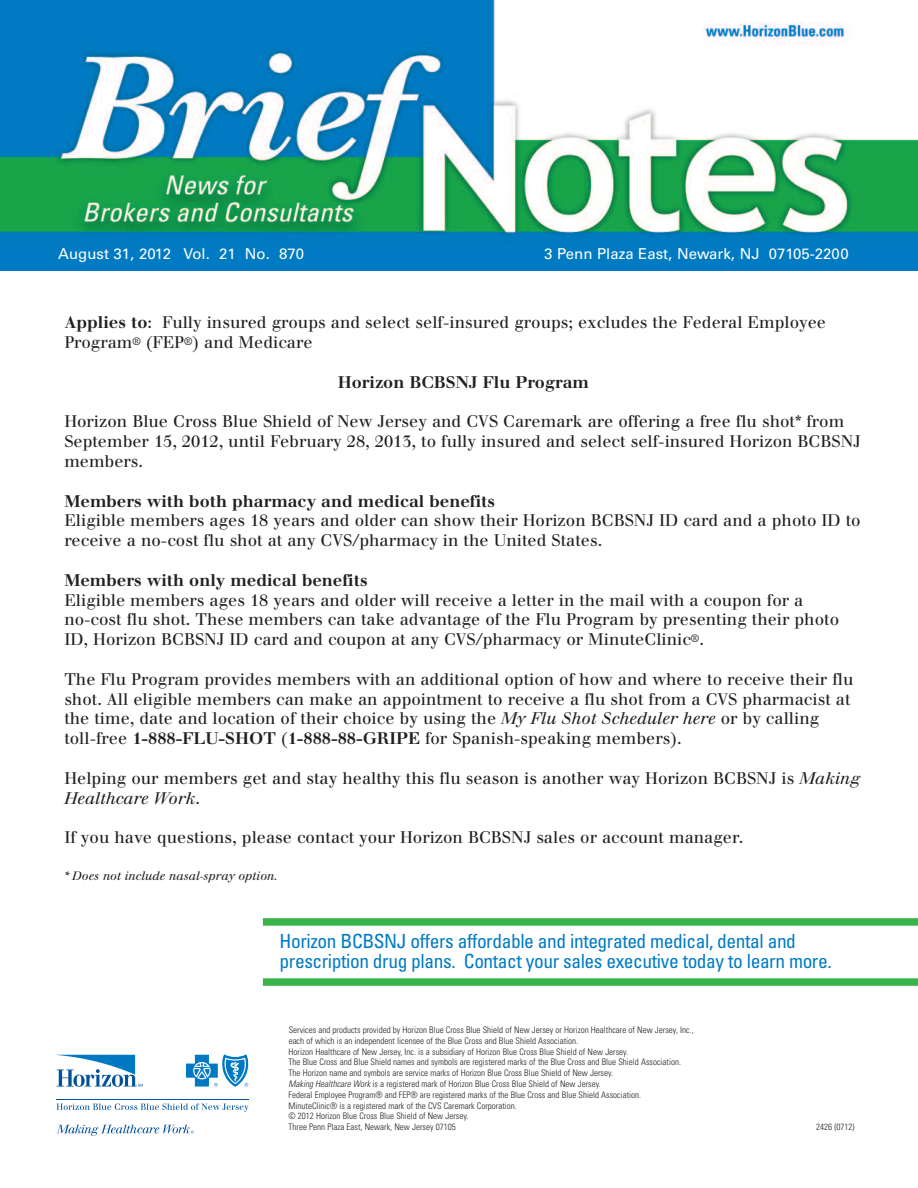
<style>
.page{position:relative;width:918px;height:1188px;background:#fff}
.page>*{position:absolute;margin:0;border:0;box-sizing:border-box;transform-origin:0 0}
.t1{font:condensed 19.5px/19.5px "Univers";letter-spacing:-.02em;color:#007bc3}
.t2{font:16.5px/19.8px "Walbaum";color:#231f20}
.t3{font:700 16.5px "Walbaum";color:#231f20}
.t4{font:15px "Univers";color:#fff}
.t5{font:italic 12px "Walbaum";color:#231f20}
.t6{font:300 condensed 9px/10.8px "Univers";color:#231f20}
.s1{font-weight:700}
.s2{font-style:italic}
</style>
<div class="page">
<img style="left:0;top:0;width:918px;height:270px">
<svg style="left:57px;top:1103px;width:192px;height:9px"></svg>
<hr style="left:57px;top:1099px;width:192px;height:1px;background:#01529a">
<svg style="left:186px;top:1054px;width:63px;height:33px"></svg>
<svg style="left:57px;top:1055px;width:86px;height:32px"></svg>
<svg style="left:57px;top:1125px;width:137px;height:11px"></svg>
<div style="left:263px;top:918px;width:655px;height:8px;background:#3ab54a"></div>
<div style="left:263px;top:978px;width:655px;height:8px;background:#3ab54a"></div>
<p class="t4" style="left:58px;top:248px;width:247px">August 31, 2012 Vol. 21 No. 870</p>
<p class="t4" style="left:544px;top:248px;width:306px">3 Penn Plaza East, Newark, NJ 07105-2200</p>
<p class="t2" style="left:64px;top:314px;width:763px"><span class="s1">Applies to</span>: Fully insured groups and select self-insured groups; excludes the Federal Employee<br>Program<sup>®</sup> (FEP<sup>®</sup>) and Medicare</p>
<p class="t3" style="left:338px;top:376px;width:253px">Horizon BCBSNJ Flu Program</p>
<p class="t2" style="left:64px;top:413px;width:798px">Horizon Blue Cross Blue Shield of New Jersey and CVS Caremark are offering a free flu shot* from<br>September 15, 2012, until February 28, 2013, to fully insured and select self-insured Horizon BCBSNJ members.</p>
<p class="t3" style="left:64px;top:495px;width:432px">Members with both pharmacy and medical benefits</p>
<p class="t2" style="left:64px;top:512px;width:798px">Eligible members ages 18 years and older can show their Horizon BCBSNJ ID card and a photo ID to receive a no-cost flu shot at any CVS/pharmacy in the United States.</p>
<p class="t3" style="left:64px;top:574px;width:305px">Members with only medical benefits</p>
<p class="t2" style="left:64px;top:591px;width:776px">Eligible members ages 18 years and older will receive a letter in the mail with a coupon for a no-cost flu shot. These members can take advantage of the Flu Program by presenting their photo<br>ID, Horizon BCBSNJ ID card and coupon at any CVS/pharmacy or MinuteClinic<sup>®</sup>.</p>
<p class="t2" style="left:64px;top:671px;width:791px">The Flu Program provides members with an additional option of how and where to receive their flu shot. All eligible members can make an appointment to receive a flu shot from a CVS pharmacist at the time, date and location of their choice by using the <span class="s2">My Flu Shot Scheduler here</span> or by calling toll-free <span class="s1">1-888-FLU-SHOT</span> (<span class="s1">1-888-88-GRIPE</span> for Spanish-speaking members).</p>
<p class="t2" style="left:64px;top:770px;width:797px">Helping our members get and stay healthy this flu season is another way Horizon BCBSNJ is <span class="s2">Making<br>Healthcare Work</span>.</p>
<p class="t2" style="left:64px;top:829px;width:681px">If you have questions, please contact your Horizon BCBSNJ sales or account manager.</p>
<p class="t5" style="left:64px;top:871px;width:215px">* Does not include nasal-spray option.</p>
<p class="t1" style="left:280px;top:933px;width:554px">Horizon BCBSNJ offers affordable and integrated medical, dental and prescription drug plans. Contact your sales executive today to learn more.</p>
<p class="t6" style="left:289px;top:1025px;width:407px">Services and products provided by Horizon Blue Cross Blue Shield of New Jersey or Horizon Healthcare of New Jersey, Inc., each of which is an independent licensee of the Blue Cross and Blue Shield Association.<br>Horizon Healthcare of New Jersey, Inc. is a subsidiary of Horizon Blue Cross Blue Shield of New Jersey.<br>The Blue Cross and Blue Shield names and symbols are registered marks of the Blue Cross and Blue Shield Association.<br>The Horizon name and symbols are service marks of Horizon Blue Cross Blue Shield of New Jersey.<br><span class="s2">Making Healthcare Work</span> is a registered mark of Horizon Blue Cross Blue Shield of New Jersey.<br>Federal Employee Program® and FEP® are registered marks of the Blue Cross and Blue Shield Association.<br>MinuteClinic® is a registered mark of the CVS Caremark Corporation.<br>© 2012 Horizon Blue Cross Blue Shield of New Jersey.<br>Three Penn Plaza East, Newark, New Jersey 07105</p>
<p class="t6" style="left:816px;top:1123px;width:40px">2426 (0712)</p>
</div>
